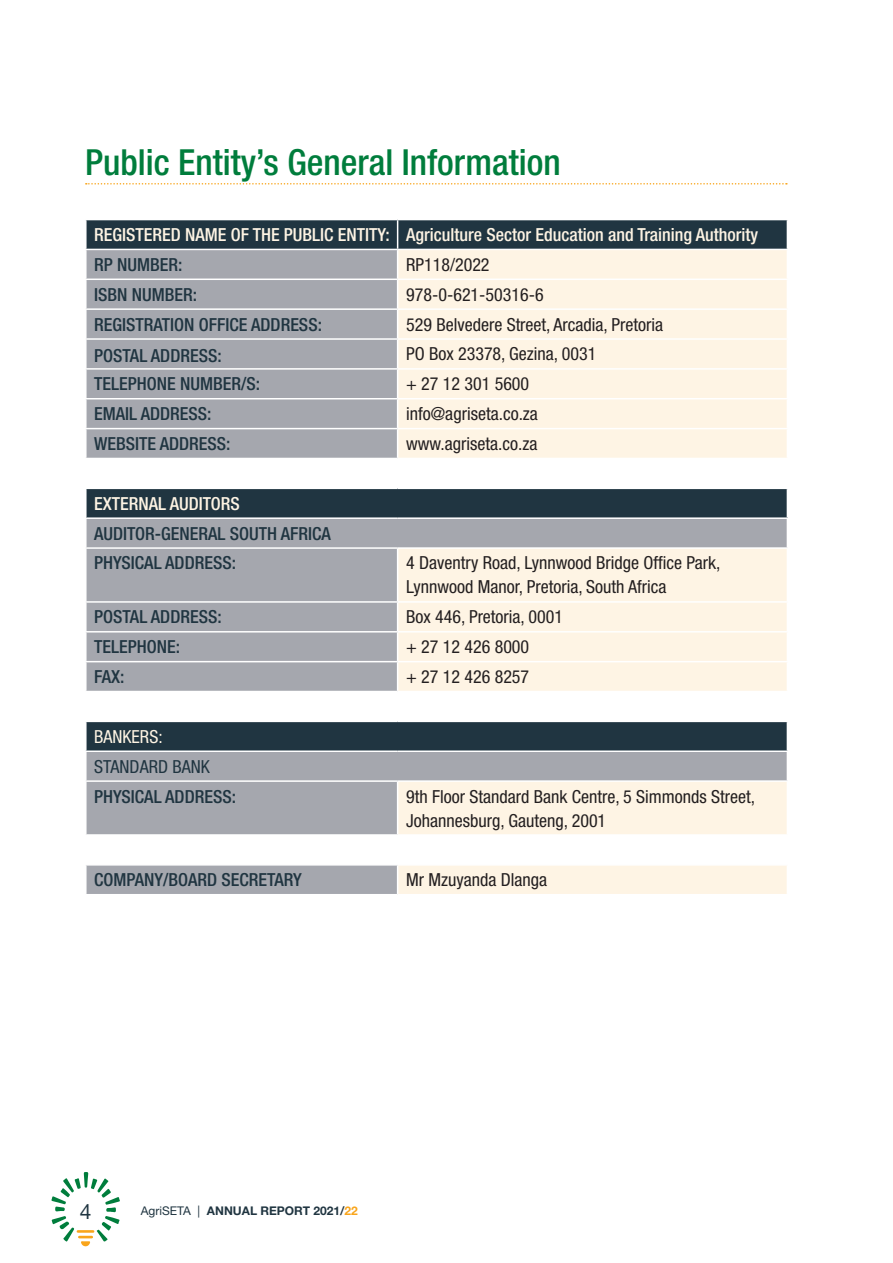
<style>
.page{position:relative;width:893px;height:1263px;background:#fff}
.page>*{position:absolute;margin:0;border:0;box-sizing:border-box;transform-origin:0 0}
.t1{font:500 condensed 36px "Helvetica Neue LT Std";color:#007d3c}
.t2{font:21px "Helvetica Neue LT Std";color:#203541}
.t3{font:condensed 18px/24px "Helvetica Neue LT Std";color:#231f20}
.t4{font:500 condensed 18px/29.8px "Helvetica Neue LT Std";color:#203541}
.t5{font:500 condensed 18px "Helvetica Neue LT Std";color:#fef4e4}
.t6{font:condensed 18px "Helvetica Neue LT Std";color:#203541}
.t7{font:condensed 18px "Helvetica Neue LT Std";color:#fef4e4}
.t8{font:700 12px "Helvetica Neue LT Std";color:#203541}
.s1{font-weight:400}
.s2{color:#f9a51b}
</style>
<div class="page">
<svg style="left:86px;top:183px;width:701px;height:2px"></svg>
<svg style="left:87px;top:220px;width:700px;height:29px;background:#253945"></svg>
<svg style="left:87px;top:250px;width:311px;height:644px;background:#acafb5"></svg>
<svg style="left:398px;top:250px;width:389px;height:644px;fill:#fef4e4"></svg>
<div style="left:86px;top:488px;width:701px;height:30px;background:#203541"></div>
<hr style="left:85px;top:279px;width:313px;height:1px;background:#fff">
<hr style="left:398px;top:279px;width:390px;height:1px;background:#fff">
<hr style="left:85px;top:308px;width:313px;height:2px;background:#fff">
<hr style="left:398px;top:308px;width:390px;height:2px;background:#fff">
<hr style="left:85px;top:338px;width:313px;height:2px;background:#fff">
<hr style="left:398px;top:338px;width:390px;height:2px;background:#fff">
<hr style="left:85px;top:368px;width:313px;height:2px;background:#fff">
<hr style="left:398px;top:368px;width:390px;height:2px;background:#fff">
<hr style="left:85px;top:398px;width:313px;height:1px;background:#fff">
<hr style="left:398px;top:398px;width:390px;height:1px;background:#fff">
<hr style="left:85px;top:428px;width:313px;height:1px;background:#fff">
<hr style="left:398px;top:428px;width:390px;height:1px;background:#fff">
<hr style="left:85px;top:458px;width:313px;height:1px;background:#fff">
<hr style="left:398px;top:458px;width:390px;height:1px;background:#fff">
<svg style="left:397px;top:220px;width:1px;height:268px"></svg>
<hr style="left:85px;top:488px;width:313px;height:1px;background:#fff">
<hr style="left:85px;top:489px;width:2px;height:28px;background:#fff">
<hr style="left:398px;top:488px;width:390px;height:1px;background:#fff">
<hr style="left:85px;top:517px;width:313px;height:2px;background:#fff">
<hr style="left:398px;top:517px;width:390px;height:2px;background:#fff">
<hr style="left:398px;top:834px;width:390px;height:2px;background:#fff">
<hr style="left:398px;top:864px;width:390px;height:1px;background:#fff">
<hr style="left:398px;top:547px;width:390px;height:2px;background:#fff">
<hr style="left:398px;top:601px;width:390px;height:2px;background:#fff">
<hr style="left:398px;top:631px;width:390px;height:1px;background:#fff">
<hr style="left:398px;top:661px;width:390px;height:1px;background:#fff">
<hr style="left:398px;top:691px;width:390px;height:1px;background:#fff">
<hr style="left:85px;top:721px;width:313px;height:1px;background:#fff">
<hr style="left:398px;top:721px;width:390px;height:1px;background:#fff">
<hr style="left:85px;top:547px;width:313px;height:2px;background:#fff">
<hr style="left:397px;top:549px;width:1px;height:52px;background:#fff">
<hr style="left:85px;top:601px;width:313px;height:2px;background:#fff">
<hr style="left:85px;top:631px;width:313px;height:1px;background:#fff">
<hr style="left:85px;top:661px;width:313px;height:1px;background:#fff">
<svg style="left:397px;top:603px;width:1px;height:118px"></svg>
<hr style="left:85px;top:691px;width:313px;height:1px;background:#fff">
<hr style="left:85px;top:750px;width:313px;height:2px;background:#fff">
<hr style="left:398px;top:750px;width:390px;height:2px;background:#fff">
<hr style="left:398px;top:780px;width:390px;height:2px;background:#fff">
<hr style="left:85px;top:780px;width:313px;height:2px;background:#fff">
<hr style="left:397px;top:782px;width:1px;height:52px;background:#fff">
<hr style="left:85px;top:834px;width:313px;height:2px;background:#fff">
<hr style="left:85px;top:864px;width:313px;height:1px;background:#fff">
<svg style="left:397px;top:836px;width:1px;height:58px"></svg>
<svg style="left:51px;top:1172px;width:69px;height:74px"></svg>
<h1 class="t1" style="left:85px;top:140px;width:477px">Public Entity’s General Information</h1>
<p class="t5" style="left:94px;top:224px;width:665px">REGISTERED NAME OF THE PUBLIC ENTITY: Agriculture Sector Education and Training Authority</p>
<p class="t4" style="left:94px;top:249px;width:90px">RP NUMBER:</p>
<p class="t3" style="left:406px;top:252px;width:85px">RP118/2022</p>
<p class="t4" style="left:94px;top:279px;width:104px">ISBN NUMBER:</p>
<p class="t3" style="left:406px;top:282px;width:139px">978-0-621-50316-6</p>
<p class="t4" style="left:94px;top:309px;width:229px">REGISTRATION OFFICE ADDRESS:</p>
<p class="t3" style="left:406px;top:312px;width:259px">529 Belvedere Street, Arcadia, Pretoria</p>
<p class="t4" style="left:94px;top:340px;width:129px">POSTAL ADDRESS:</p>
<p class="t3" style="left:406px;top:342px;width:192px">PO Box 23378, Gezina, 0031</p>
<p class="t4" style="left:94px;top:369px;width:167px">TELEPHONE NUMBER/S:</p>
<p class="t3" style="left:406px;top:372px;width:125px">+ 27 12 301 5600</p>
<p class="t4" style="left:94px;top:399px;width:119px">EMAIL ADDRESS:</p>
<p class="t3" style="left:406px;top:402px;width:133px">info@agriseta.co.za</p>
<p class="t4" style="left:94px;top:428px;width:138px">WEBSITE ADDRESS:</p>
<p class="t3" style="left:406px;top:431px;width:133px">www.agriseta.co.za</p>
<p class="t5" style="left:94px;top:493px;width:147px">EXTERNAL AUDITORS</p>
<p class="t4" style="left:94px;top:518px;width:238px">AUDITOR-GENERAL SOUTH AFRICA<br>PHYSICAL ADDRESS:</p>
<p class="t3" style="left:406px;top:551px;width:316px">4 Daventry Road, Lynnwood Bridge Office Park,<br>Lynnwood Manor, Pretoria, South Africa</p>
<p class="t4" style="left:94px;top:602px;width:129px">POSTAL ADDRESS:</p>
<p class="t3" style="left:406px;top:605px;width:159px">Box 446, Pretoria, 0001</p>
<p class="t4" style="left:94px;top:632px;width:87px">TELEPHONE:</p>
<p class="t3" style="left:406px;top:635px;width:125px">+ 27 12 426 8000</p>
<p class="t4" style="left:94px;top:661px;width:32px">FAX:</p>
<p class="t3" style="left:406px;top:664px;width:125px">+ 27 12 426 8257</p>
<p class="t7" style="left:94px;top:726px;width:70px">BANKERS:</p>
<p class="t6" style="left:94px;top:756px;width:117px">STANDARD BANK</p>
<p class="t4" style="left:94px;top:781px;width:143px">PHYSICAL ADDRESS:</p>
<p class="t3" style="left:406px;top:784px;width:351px">9th Floor Standard Bank Centre, 5 Simmonds Street,<br>Johannesburg, Gauteng, 2001</p>
<p class="t4" style="left:94px;top:865px;width:209px">COMPANY/BOARD SECRETARY</p>
<p class="t3" style="left:406px;top:868px;width:143px">Mr Mzuyanda Dlanga</p>
<p class="t2" style="left:80px;top:1199px;width:13px">4</p>
<p class="t8" style="left:141px;top:1203px;width:218px"><span class="s1">AgriSETA |</span> ANNUAL REPORT 2021/<span class="s2">22</span></p>
</div>
